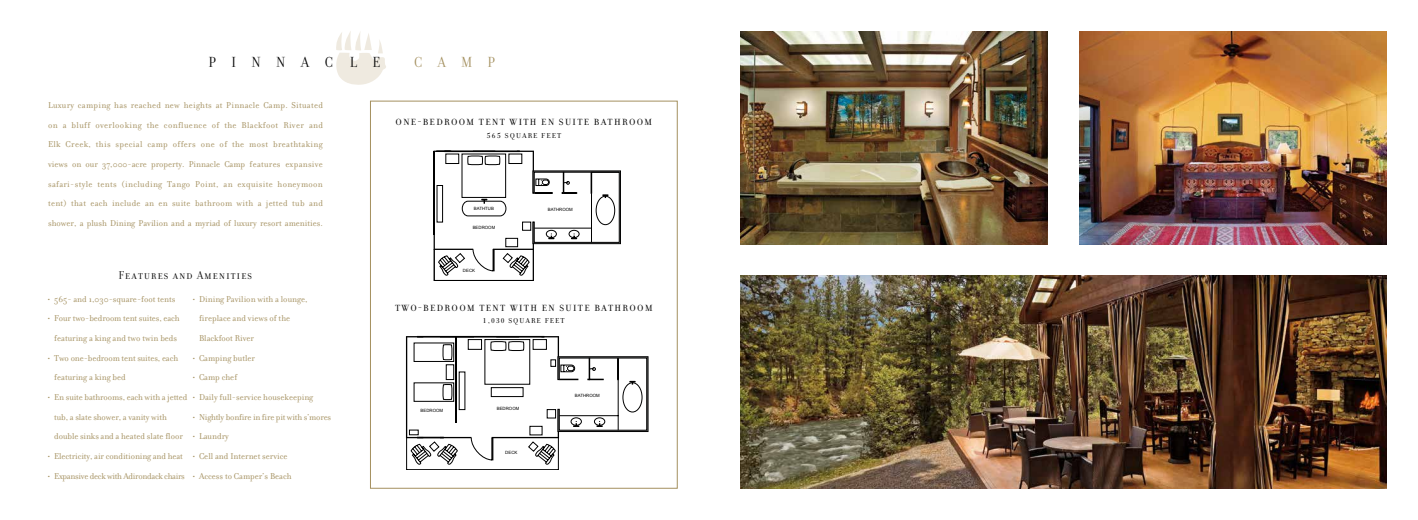
<style>
.page{position:relative;width:1418px;height:520px;background:#fff}
.page>*{position:absolute;margin:0;border:0;box-sizing:border-box;transform-origin:0 0}
.t1{font:15.75px "Filosofia Grand Caps";letter-spacing:1em;color:#000}
.t2{font:15.75px "Filosofia Grand Caps";color:#a4905f}
.t3{font:13.12px "Filosofia Grand Caps";letter-spacing:.1em;color:#000}
.t4{font:12.25px "Filosofia Grand Caps";letter-spacing:.1em;color:#000}
.t5{font:10.5px "Filosofia Grand Caps";letter-spacing:.1em;color:#000}
.t6{font:9.19px/19.7px "Filosofia";color:#a4905f}
.t7{font:9.19px "Filosofia";letter-spacing:-.02em;color:#a4905f}
.t8{font:9.19px "Filosofia";letter-spacing:-.03em;color:#a4905f}
.t9{font:4.38px "Arial";color:#000}
</style>
<div class="page">
<svg style="left:336px;top:31px;width:50px;height:54px"></svg>
<img style="left:740px;top:276px;width:646px;height:212px">
<img style="left:1079px;top:32px;width:307px;height:212px">
<img style="left:740px;top:32px;width:307px;height:212px">
<svg style="left:433px;top:151px;width:188px;height:130px"></svg>
<div style="left:406px;top:437px;width:152px;height:33px;border:1px solid #000"></div>
<svg style="left:406px;top:336px;width:242px;height:129px"></svg>
<h1 class="t1" style="left:209px;top:53px;width:173px">PINNACLE</h1>
<h1 class="t2" style="left:414px;top:53px;width:83px">CAMP</h1>
<p class="t6" style="left:48px;top:95px;width:276px;text-align:justify">Luxury camping has reached new heights at Pinnacle Camp. Situated on a bluff overlooking the confluence of the Blackfoot River and Elk Creek, this special camp offers one of the most breathtaking views on our 37,000-acre property. Pinnacle Camp features expansive safari-style tents (including Tango Point, an exquisite honeymoon tent) that each include an en suite bathroom with a jetted tub and shower, a plush Dining Pavilion and a myriad of luxury resort amenities.</p>
<h3 class="t4" style="left:119px;top:268px;width:135px">Features and Amenities</h3>
<p class="t6" style="left:47px;top:289px;width:130px">• 565- and 1,030-square-foot tents</p>
<p class="t6" style="left:47px;top:309px;width:134px;text-align:center">• Four two-bedroom tent suites, each featuring a king and two twin beds</p>
<p class="t6" style="left:54px;top:348px;width:125px;text-indent:-7px">• Two one-bedroom tent suites, each featuring a king bed</p>
<p class="t6" style="left:54px;top:387px;width:135px;text-indent:-7px">• En suite bathrooms, each with a jetted tub, a slate shower, a vanity with double sinks and a heated slate floor</p>
<p class="t6" style="left:47px;top:446px;width:137px">• Electricity, air conditioning and heat</p>
<p class="t8" style="left:47px;top:471px;width:139px">• Expansive deck with Adirondack chairs</p>
<p class="t6" style="left:199px;top:289px;width:110px;text-indent:-7px">• Dining Pavilion with a lounge, fireplace and views of the<br>Blackfoot River</p>
<p class="t6" style="left:192px;top:348px;width:64px">• Camping butler</p>
<p class="t6" style="left:192px;top:368px;width:47px">• Camp chef</p>
<p class="t6" style="left:192px;top:387px;width:123px">• Daily full-service housekeeping</p>
<p class="t7" style="left:192px;top:412px;width:141px">• Nightly bonfire in fire pit with s’mores</p>
<p class="t6" style="left:192px;top:427px;width:38px">• Laundry</p>
<p class="t6" style="left:192px;top:446px;width:97px">• Cell and Internet service</p>
<p class="t6" style="left:192px;top:466px;width:101px">• Access to Camper’s Beach</p>
<h2 class="t3" style="left:395px;top:114px;width:258px">one-bedroom tent with en suite bathroom</h2>
<p class="t5" style="left:486px;top:129px;width:76px">565 square feet</p>
<p class="t9" style="left:474px;top:205px;width:22px">BATHTUB</p>
<p class="t9" style="left:473px;top:224px;width:24px">BEDROOM</p>
<p class="t9" style="left:463px;top:267px;width:14px">DECK</p>
<p class="t9" style="left:548px;top:206px;width:26px">BATHROOM</p>
<h2 class="t3" style="left:395px;top:299px;width:259px">two-bedroom tent with en suite bathroom</h2>
<p class="t5" style="left:483px;top:314px;width:83px">1,030 square feet</p>
<p class="t9" style="left:420px;top:408px;width:24px">BEDROOM</p>
<p class="t9" style="left:497px;top:406px;width:24px">BEDROOM</p>
<p class="t9" style="left:505px;top:450px;width:14px">DECK</p>
<p class="t9" style="left:575px;top:393px;width:26px">BATHROOM</p>
</div>
